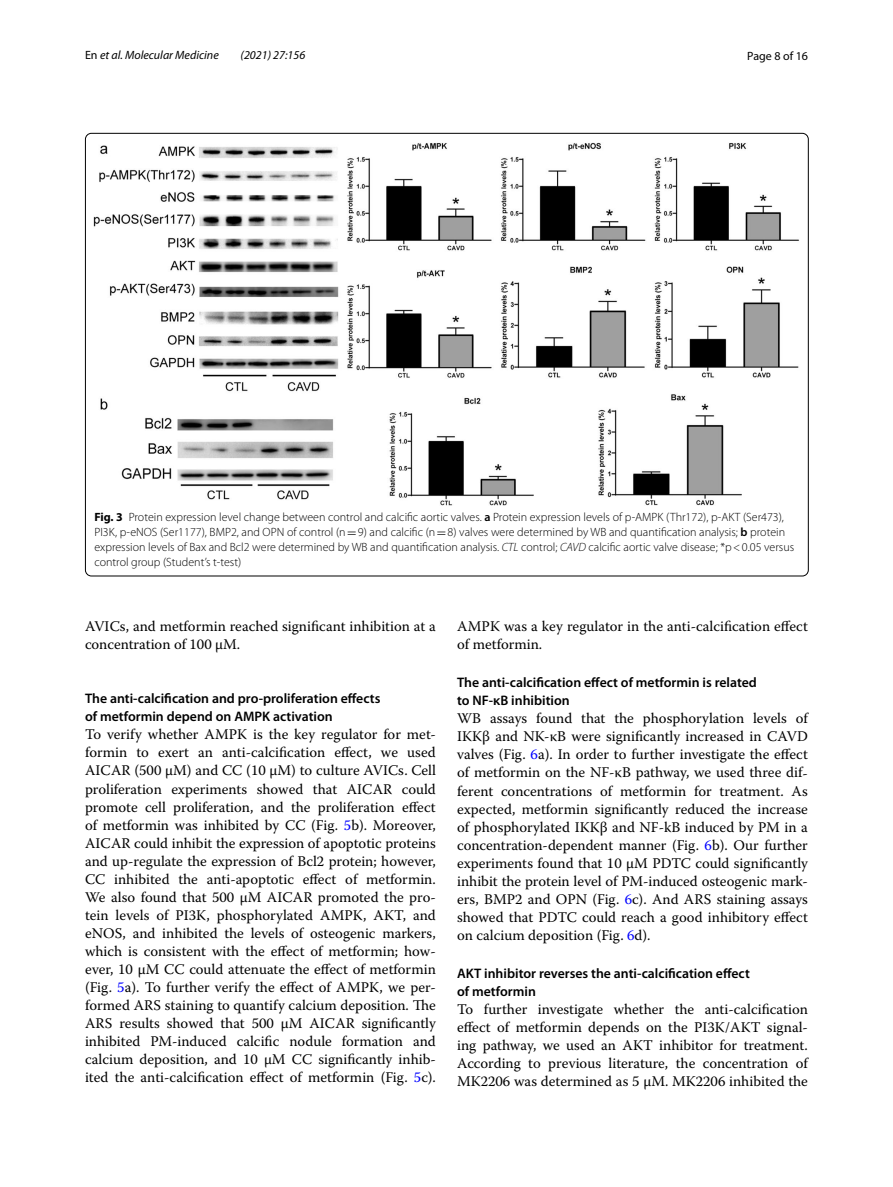
<style>
.page{position:relative;width:893px;height:1187px;background:#fff}
.page>*{position:absolute;margin:0;border:0;box-sizing:border-box;transform-origin:0 0}
.t1{font:14.7px/18px "Warnock Pro";color:#000;text-align:justify}
.t2{font:600 13.8px/18px "Myriad Pro";color:#000}
.t3{font:300 12px/15px "Myriad Pro";color:#000}
.t4{font:italic 12px "Myriad Pro";color:#000}
.t5{font:12px "Myriad Pro";color:#000}
.s1{font-style:normal}
.s2{font-weight:700}
.s3{font-weight:600}
.s4{font-family:"MTSY";font-weight:400}
.s5{font-style:italic}
.s6{color:#00f}
</style>
<div class="page">
<img style="left:94px;top:142px;width:705px;height:363px">
<p class="t4" style="left:85px;top:48px;width:135px"><span class="s1">En</span> et al. Molecular Medicine</p>
<p class="t4" style="left:241px;top:48px;width:66px">(2021) 27:156</p>
<p class="t5" style="left:747px;top:48px;width:62px">Page 8 of 16</p>
<p class="t3" style="left:94px;top:509px;width:701px"><span class="s2">Fig. 3</span> Protein expression level change between control and calcific aortic valves. <span class="s3">a</span> Protein expression levels of p-AMPK (Thr172), p-AKT (Ser473), PI3K, p-eNOS (Ser1177), BMP2, and OPN of control (n<span class="s4">=</span>9) and calcific (n<span class="s4">=</span>8) valves were determined by WB and quantification analysis; <span class="s3">b</span> protein expression levels of Bax and Bcl2 were determined by WB and quantification analysis. <span class="s5">CTL</span> control; <span class="s5">CAVD</span> calcific aortic valve disease; *p&lt;0.05 versus control group (Student’s t-test)</p>
<p class="t1" style="left:85px;top:616px;width:352px">AVICs, and metformin reached significant inhibition at a concentration of 100 μM.</p>
<p class="t2" style="left:85px;top:689px;width:297px">The anti‑calcification and pro‑proliferation effects of metformin depend on AMPK activation</p>
<p class="t1" style="left:85px;top:725px;width:352px">To verify whether AMPK is the key regulator for met&shy;formin to exert an anti-calcification effect, we used AICAR (500 μM) and CC (10 μM) to culture AVICs. Cell proliferation experiments showed that AICAR could promote cell proliferation, and the proliferation effect of metformin was inhibited by CC (Fig. <span class="s6">5</span>b). Moreover, AICAR could inhibit the expression of apoptotic proteins and up-regulate the expression of Bcl2 protein; however, CC inhibited the anti-apoptotic effect of metformin.<br>We also found that 500 μM AICAR promoted the pro&shy;tein levels of PI3K, phosphorylated AMPK, AKT, and eNOS, and inhibited the levels of osteogenic markers, which is consistent with the effect of metformin; how&shy;ever, 10 μM CC could attenuate the effect of metformin (Fig. <span class="s6">5</span>a). To further verify the effect of AMPK, we per&shy;formed ARS staining to quantify calcium deposition. The ARS results showed that 500 μM AICAR significantly inhibited PM-induced calcific nodule formation and calcium deposition, and 10 μM CC significantly inhib&shy;ited the anti-calcification effect of metformin (Fig. <span class="s6">5</span>c).</p>
<p class="t1" style="left:457px;top:616px;width:352px">AMPK was a key regulator in the anti-calcification effect of metformin.</p>
<p class="t2" style="left:457px;top:673px;width:301px">The anti‑calcification effect of metformin is related to NF‑κB inhibition</p>
<p class="t1" style="left:457px;top:709px;width:352px">WB assays found that the phosphorylation levels of IKKβ and NK-κB were significantly increased in CAVD valves (Fig. <span class="s6">6</span>a). In order to further investigate the effect of metformin on the NF-κB pathway, we used three dif&shy;ferent concentrations of metformin for treatment. As expected, metformin significantly reduced the increase of phosphorylated IKKβ and NF-kB induced by PM in a concentration-dependent manner (Fig. <span class="s6">6</span>b). Our further experiments found that 10 μM PDTC could significantly inhibit the protein level of PM-induced osteogenic mark&shy;ers, BMP2 and OPN (Fig. <span class="s6">6</span>c). And ARS staining assays showed that PDTC could reach a good inhibitory effect on calcium deposition (Fig. <span class="s6">6</span>d).</p>
<p class="t2" style="left:457px;top:964px;width:294px">AKT inhibitor reverses the anti‑calcification effect of metformin</p>
<p class="t1" style="left:457px;top:1000px;width:352px">To further investigate whether the anti-calcification effect of metformin depends on the PI3K/AKT signal&shy;ing pathway, we used an AKT inhibitor for treatment.<br>According to previous literature, the concentration of MK2206 was determined as 5 μM. MK2206 inhibited the</p>
</div>
